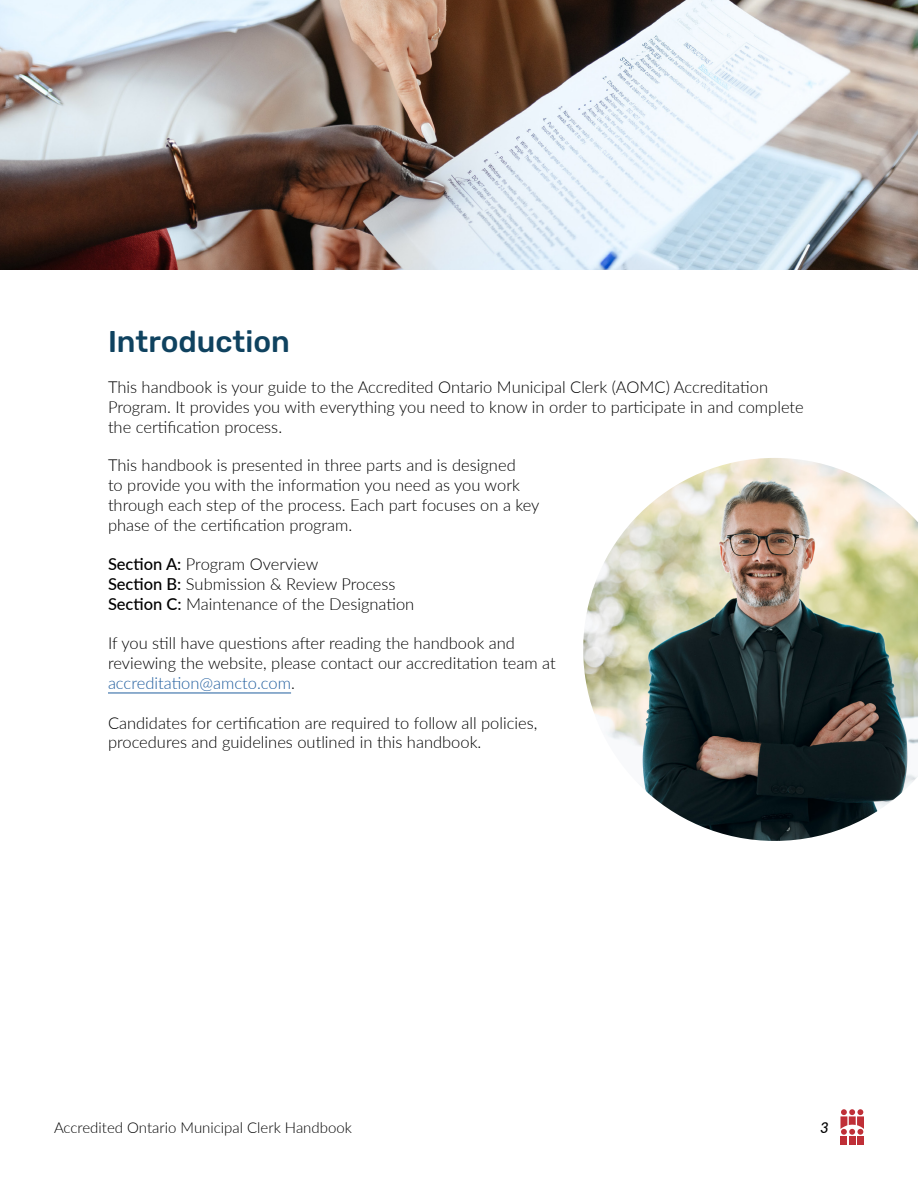
<style>
.page{position:relative;width:918px;height:1188px;background:#fff}
.page>*{position:absolute;margin:0;border:0;box-sizing:border-box;transform-origin:0 0}
.t1{font:500 30px "Rubik";color:#0f425f}
.t2{font:300 16.5px/19.8px "Lato";color:#000}
.t3{font:300 15px "Lato";color:#000}
.t4{font:italic 500 15px "Lato";color:#000}
.s1{font-weight:500}
.s2{color:#215e9e}
</style>
<div class="page">
<div style="left:840px;top:1136px;width:7px;height:9px;background:#bf2f37"></div>
<div style="left:849px;top:1136px;width:7px;height:9px;background:#bf2f37"></div>
<div style="left:857px;top:1136px;width:7px;height:9px;background:#bf2f37"></div>
<svg style="left:840px;top:1109px;width:24px;height:26px"></svg>
<img style="left:0;top:0;width:918px;height:270px">
<hr style="left:108px;top:693px;width:183px;height:1px;background:#215e9e">
<img style="left:583px;top:458px;width:335px;height:383px">
<h1 class="t1" style="left:108px;top:324px;width:183px">Introduction</h1>
<p class="t2" style="left:108px;top:377px;width:697px">This handbook is your guide to the Accredited Ontario Municipal Clerk (AOMC) Accreditation<br>Program. It provides you with everything you need to know in order to participate in and complete the certification process.</p>
<p class="t2" style="left:108px;top:455px;width:433px">This handbook is presented in three parts and is designed<br>to provide you with the information you need as you work through each step of the process. Each part focuses on a key phase of the certification program.</p>
<p class="t2" style="left:108px;top:554px;width:308px"><span class="s1">Section A:</span> Program Overview<br><span class="s1">Section B:</span> Submission &amp; Review Process<br><span class="s1">Section C:</span> Maintenance of the Designation</p>
<p class="t2" style="left:108px;top:633px;width:449px">If you still have questions after reading the handbook and reviewing the website, please contact our accreditation team at <span class="s2">accreditation@amcto.com</span>.</p>
<p class="t2" style="left:108px;top:712px;width:431px">Candidates for certification are required to follow all policies, procedures and guidelines outlined in this handbook.</p>
<p class="t3" style="left:54px;top:1117px;width:299px">Accredited Ontario Municipal Clerk Handbook</p>
<p class="t4" style="left:820px;top:1117px;width:10px">3</p>
</div>
